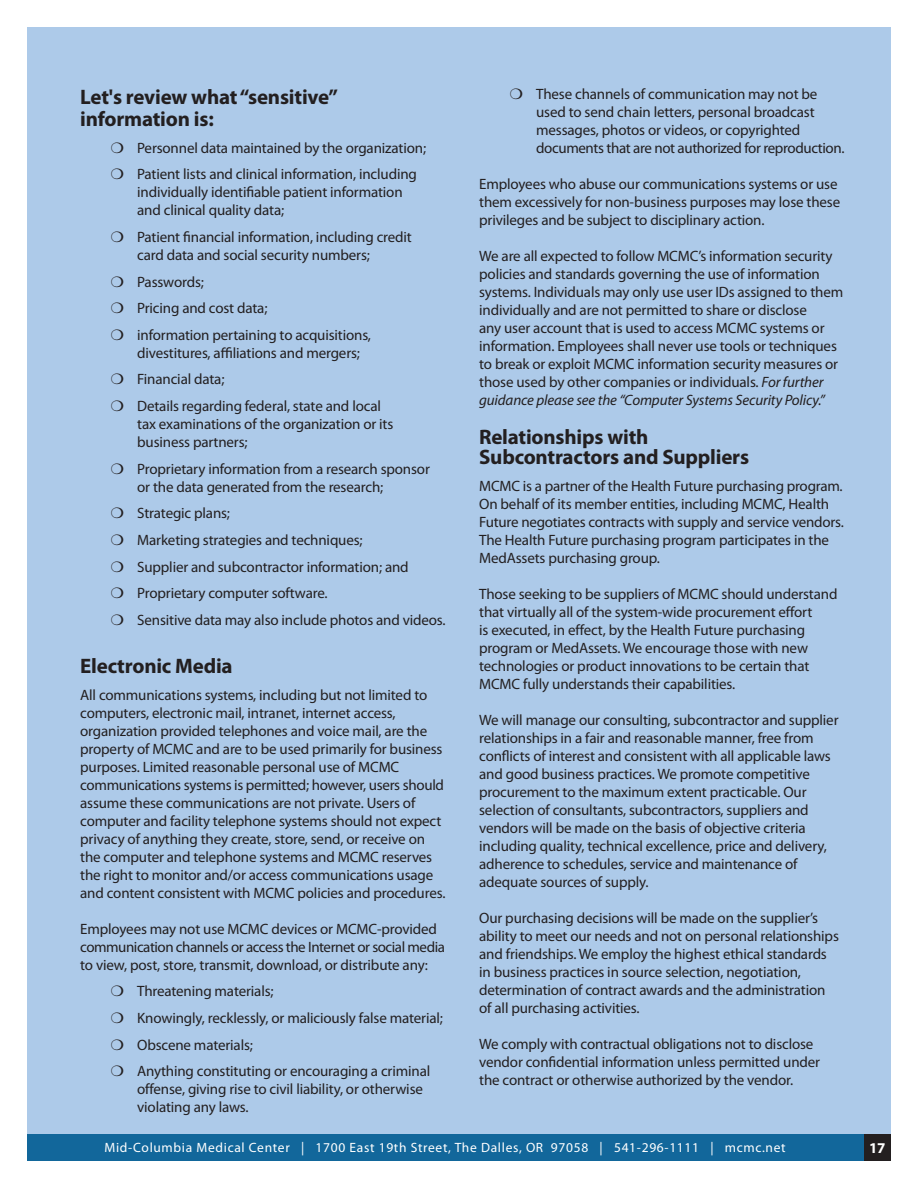
<style>
.page{position:relative;width:918px;height:1188px;background:#fff}
.page>*{position:absolute;margin:0;border:0;box-sizing:border-box;transform-origin:0 0}
.t1{font:700 21px/22.5px "Myriad Pro";letter-spacing:-.01em;color:#231f20}
.t2{font:15px/18px "Myriad Pro";letter-spacing:-.01em;color:#231f20}
.t3{font:700 15px "Myriad Pro";color:#fff}
.t4{font:13.5px "Myriad Pro";letter-spacing:.05em;color:#fff}
.s1{font-style:italic}
</style>
<div class="page">
<div style="left:27px;top:1134px;width:837px;height:27px;background:#12679b"></div>
<div style="left:864px;top:1134px;width:27px;height:27px;background:#231f20"></div>
<div style="left:27px;top:27px;width:864px;height:1107px;background:#adcae9"></div>
<h1 class="t1" style="left:80px;top:87px;width:259px">let's review what “sensitive” information is:</h1>
<p class="t2" style="left:137px;top:135px;width:290px;line-height:26.7px">Personnel data maintained by the organization;<br>Patient lists and clinical information, including</p>
<p class="t2" style="left:137px;top:184px;width:267px">individually identifiable patient information and clinical quality data;</p>
<p class="t2" style="left:137px;top:229px;width:276px">Patient financial information, including credit card data and social security numbers;</p>
<p class="t2" style="left:137px;top:269px;width:235px;line-height:26.7px">Passwords;<br>Pricing and cost data;<br>information pertaining to acquisitions,</p>
<p class="t2" style="left:137px;top:341px;width:245px;line-height:26.7px">divestitures, affiliations and mergers;<br>Financial data;<br>Details regarding federal, state and local</p>
<p class="t2" style="left:137px;top:416px;width:258px">tax examinations of the organization or its business partners;</p>
<p class="t2" style="left:137px;top:461px;width:294px">Proprietary information from a research sponsor or the data generated from the research;</p>
<p class="t2" style="left:137px;top:501px;width:310px;line-height:26.7px">Strategic plans;<br>Marketing strategies and techniques;<br>Supplier and subcontractor information; and Proprietary computer software.<br>Sensitive data may also include photos and videos.</p>
<h1 class="t1" style="left:80px;top:656px;width:154px">electronic Media</h1>
<p class="t2" style="left:80px;top:687px;width:367px">All communications systems, including but not limited to computers, electronic mail, intranet, internet access, organization provided telephones and voice mail, are the property of MCMC and are to be used primarily for business purposes. Limited reasonable personal use of MCMC communications systems is permitted; however, users should assume these communications are not private. Users of computer and facility telephone systems should not expect privacy of anything they create, store, send, or receive on the computer and telephone systems and MCMC reserves the right to monitor and/or access communications usage and content consistent with MCMC policies and procedures.</p>
<p class="t2" style="left:80px;top:921px;width:366px">Employees may not use MCMC devices or MCMC-provided communication channels or access the Internet or social media to view, post, store, transmit, download, or distribute any:</p>
<p class="t2" style="left:137px;top:979px;width:307px;line-height:26.7px">Threatening materials;<br>Knowingly, recklessly, or maliciously false material; Obscene materials;<br>Anything constituting or encouraging a criminal</p>
<p class="t2" style="left:137px;top:1081px;width:287px">offense, giving rise to civil liability, or otherwise violating any laws.</p>
<p class="t2" style="left:536px;top:86px;width:310px">These channels of communication may not be used to send chain letters, personal broadcast messages, photos or videos, or copyrighted documents that are not authorized for reproduction.</p>
<p class="t2" style="left:479px;top:176px;width:363px">Employees who abuse our communications systems or use them excessively for non-business purposes may lose these privileges and be subject to disciplinary action.</p>
<p class="t2" style="left:479px;top:248px;width:366px">We are all expected to follow MCMC’s information security policies and standards governing the use of information systems. Individuals may only use user IDs assigned to them individually and are not permitted to share or disclose<br>any user account that is used to access MCMC systems or information. Employees shall never use tools or techniques to break or exploit MCMC information security measures or those used by other companies or individuals. <span class="s1">For further guidance please see the “Computer Systems Security Policy.”</span></p>
<h1 class="t1" style="left:479px;top:429px;width:271px;line-height:19.5px">relationships with<br>Subcontractors and Suppliers</h1>
<p class="t2" style="left:479px;top:478px;width:366px">MCMC is a partner of the Health Future purchasing program.<br>On behalf of its member entities, including MCMC, Health Future negotiates contracts with supply and service vendors.<br>The Health Future purchasing program participates in the MedAssets purchasing group.</p>
<p class="t2" style="left:479px;top:586px;width:360px">Those seeking to be suppliers of MCMC should understand that virtually all of the system-wide procurement effort<br>is executed, in effect, by the Health Future purchasing program or MedAssets. We encourage those with new technologies or product innovations to be certain that MCMC fully understands their capabilities.</p>
<p class="t2" style="left:479px;top:712px;width:361px">We will manage our consulting, subcontractor and supplier relationships in a fair and reasonable manner, free from conflicts of interest and consistent with all applicable laws and good business practices. We promote competitive procurement to the maximum extent practicable. Our selection of consultants, subcontractors, suppliers and vendors will be made on the basis of objective criteria including quality, technical excellence, price and delivery, adherence to schedules, service and maintenance of adequate sources of supply.</p>
<p class="t2" style="left:479px;top:910px;width:361px">Our purchasing decisions will be made on the supplier’s ability to meet our needs and not on personal relationships and friendships. We employ the highest ethical standards in business practices in source selection, negotiation, determination of contract awards and the administration of all purchasing activities.</p>
<p class="t2" style="left:479px;top:1036px;width:342px">We comply with contractual obligations not to disclose vendor confidential information unless permitted under the contract or otherwise authorized by the vendor.</p>
<p class="t4" style="left:104px;top:1142px;width:683px">Mid-Columbia Medical Center | 1700 East 19th Street, The Dalles, OR 97058 | 541-296-1111 | mcmc.net</p>
<p class="t3" style="left:869px;top:1142px;width:18px">17</p>
</div>
